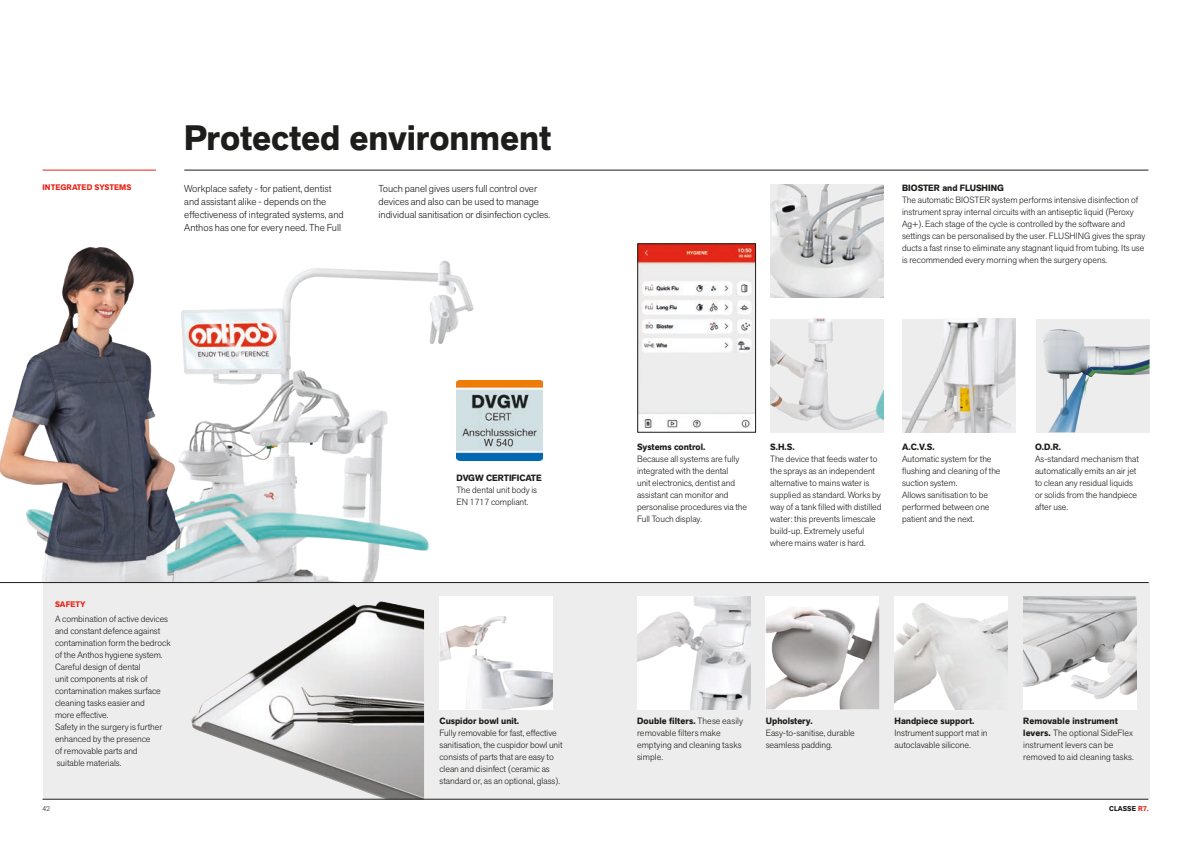
<style>
.page{position:relative;width:1191px;height:842px;background:#fff}
.page>*{position:absolute;margin:0;border:0;box-sizing:border-box;transform-origin:0 0}
.t1{font:700 35px "Akzid Grtsk Next";color:#1d1d1b}
.t2{font:300 10px/13px "Akzid Grtsk Next";color:#1d1d1b}
.t3{font:300 9px/12px "Akzid Grtsk Next";color:#1d1d1b}
.t4{font:700 9px "Akzid Grtsk Next";color:#1d1d1b}
.t5{font:700 8px "Akzid Grtsk Next";letter-spacing:.01em;color:#e72419}
.t6{font:700 7px "Akzid Grtsk Next";letter-spacing:.01em;color:#1d1d1b}
.t7{font:300 7px "Akzid Grtsk Next";color:#1d1d1b}
.s1{font-weight:700}
.s2{color:#e72419}
</style>
<div class="page">
<div style="left:43px;top:583px;width:1106px;height:216px;background:#ededed"></div>
<img style="left:191px;top:601px;width:233px;height:198px">
<img style="left:0;top:247px;width:480px;height:335px">
<hr style="left:184px;top:170px;width:964px;height:1px;background:#1d1d1b">
<hr style="left:43px;top:799px;width:1105px;height:1px;background:#1d1d1b">
<hr style="left:43px;top:170px;width:113px;height:1px;background:#e72419">
<hr style="left:0;top:582px;width:1148px;height:1px;background:#1d1d1b">
<div style="left:1036px;top:319px;width:113px;height:113px;background:#ededed"></div>
<img style="left:1043px;top:329px;width:106px;height:103px">
<img style="left:770px;top:184px;width:113px;height:114px">
<img style="left:902px;top:319px;width:113px;height:113px">
<img style="left:770px;top:319px;width:113px;height:113px">
<img style="left:637px;top:596px;width:113px;height:113px">
<img style="left:1023px;top:596px;width:113px;height:113px">
<img style="left:894px;top:596px;width:114px;height:113px">
<div style="left:765px;top:596px;width:114px;height:113px;background:#fff"></div>
<img style="left:765px;top:606px;width:114px;height:103px">
<div style="left:439px;top:596px;width:114px;height:113px;background:#fff"></div>
<img style="left:439px;top:616px;width:114px;height:93px">
<img style="left:639px;top:246px;width:114px;height:182px">
<div style="left:637px;top:244px;width:118px;height:188px;border:1px solid #1d1d1b"></div>
<img style="left:456px;top:381px;width:86px;height:79px">
<h1 class="t1" style="left:184px;top:115px;width:368px">Protected environment</h1>
<p class="t5" style="left:43px;top:182px;width:90px">INTEGRATED SYSTEMS</p>
<p class="t2" style="left:184px;top:182px;width:161px">Workplace safety - for patient, dentist and assistant alike - depends on the effectiveness of integrated systems, and Anthos has one for every need. The Full</p>
<p class="t2" style="left:378px;top:182px;width:173px">Touch panel gives users full control over devices and also can be used to manage individual sanitisation or disinfection cycles.</p>
<p class="t5" style="left:55px;top:599px;width:32px">SAFETY</p>
<p class="t3" style="left:55px;top:613px;width:117px">A combination of active devices and constant defence against contamination form the bedrock of the Anthos hygiene system.<br>Careful design of dental<br>unit components at risk of contamination makes surface cleaning tasks easier and<br>more effective.<br>Safety in the surgery is further enhanced by the presence<br>of removable parts and<br>suitable materials.</p>
<p class="t4" style="left:456px;top:472px;width:87px">DVGW CERTIFICATE</p>
<p class="t3" style="left:456px;top:483px;width:82px">The dental unit body is<br>EN 1717 compliant.</p>
<p class="t4" style="left:439px;top:715px;width:81px">Cuspidor bowl unit.</p>
<p class="t3" style="left:439px;top:726px;width:125px">Fully removable for fast, effective sanitisation, the cuspidor bowl unit consists of parts that are easy to clean and disinfect (ceramic as standard or, as an optional, glass).</p>
<p class="t4" style="left:902px;top:182px;width:103px">BIOSTER and FLUSHING</p>
<p class="t3" style="left:902px;top:194px;width:245px">The automatic BIOSTER system performs intensive disinfection of instrument spray internal circuits with an antiseptic liquid (Peroxy Ag+). Each stage of the cycle is controlled by the software and settings can be personalised by the user. FLUSHING gives the spray ducts a fast rinse to eliminate any stagnant liquid from tubing. Its use is recommended every morning when the surgery opens.</p>
<p class="t4" style="left:637px;top:441px;width:70px">Systems control.</p>
<p class="t3" style="left:637px;top:453px;width:112px">Because all systems are fully integrated with the dental<br>unit electronics, dentist and assistant can monitor and personalise procedures via the<br>Full Touch display.</p>
<p class="t4" style="left:770px;top:441px;width:26px">S.H.S.</p>
<p class="t3" style="left:770px;top:453px;width:113px">The device that feeds water to the sprays as an independent alternative to mains water is supplied as standard. Works by way of a tank filled with distilled water: this prevents limescale build-up. Extremely useful where mains water is hard.</p>
<p class="t4" style="left:902px;top:441px;width:34px">A.C.V.S.</p>
<p class="t3" style="left:902px;top:453px;width:100px">Automatic system for the flushing and cleaning of the suction system.<br>Allows sanitisation to be performed between one patient and the next.</p>
<p class="t4" style="left:1035px;top:441px;width:28px">O.D.R.</p>
<p class="t3" style="left:1035px;top:453px;width:105px">As-standard mechanism that automatically emits an air jet to clean any residual liquids or solids from the handpiece after use.</p>
<p class="t3" style="left:637px;top:714px;width:108px"><span class="s1">Double filters.</span> These easily removable filters make emptying and cleaning tasks simple.</p>
<p class="t4" style="left:765px;top:715px;width:49px">Upholstery.</p>
<p class="t3" style="left:765px;top:726px;width:90px">Easy-to-sanitise, durable seamless padding.</p>
<p class="t4" style="left:894px;top:715px;width:81px">Handpiece support.</p>
<p class="t3" style="left:894px;top:726px;width:94px">Instrument support mat in autoclavable silicone.</p>
<p class="t3" style="left:1023px;top:714px;width:112px"><span class="s1">Removable instrument levers.</span> The optional SideFlex instrument levers can be removed to aid cleaning tasks.</p>
<p class="t7" style="left:43px;top:804px;width:9px">42</p>
<p class="t6" style="left:1109px;top:804px;width:41px">CLASSE <span class="s2">R7.</span></p>
</div>
